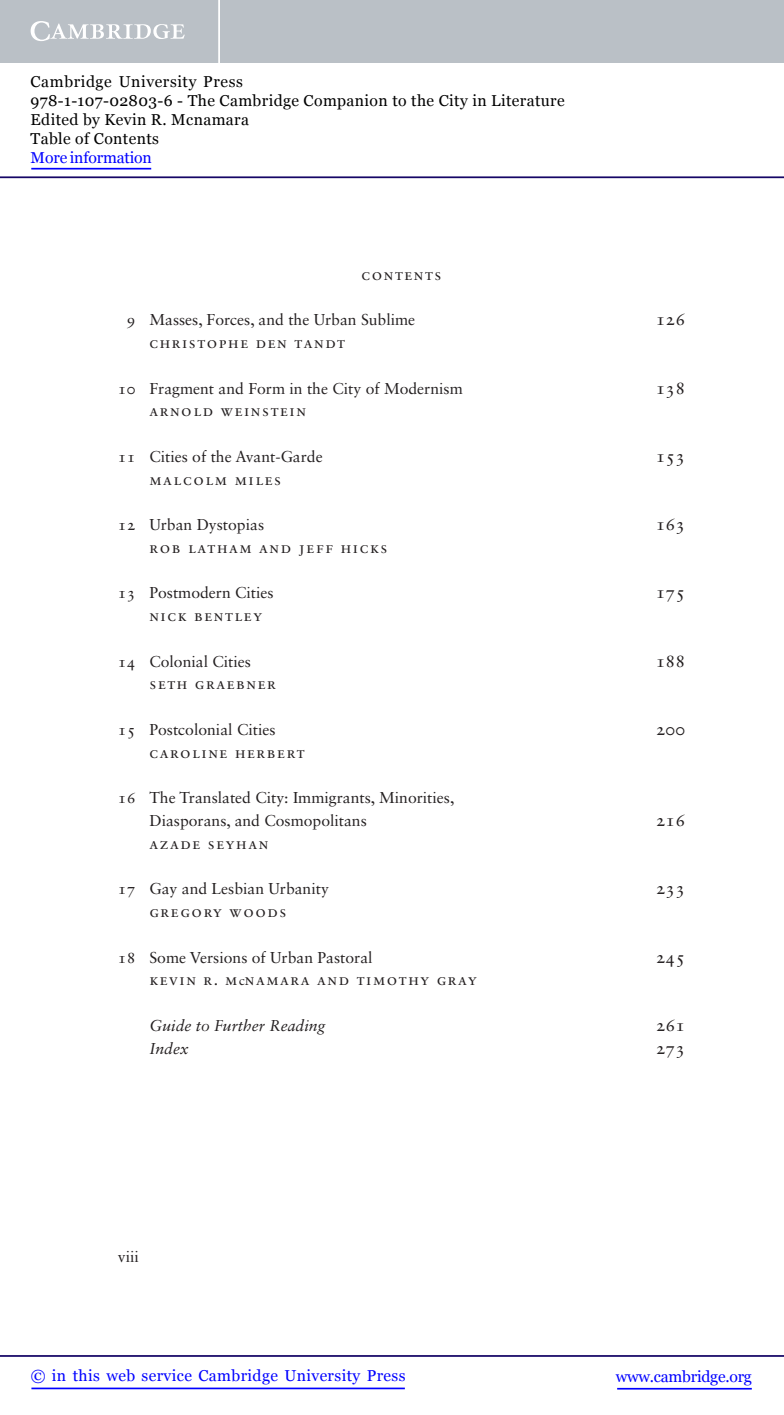
<style>
.page{position:relative;width:784px;height:1415px;background:#fff}
.page>*{position:absolute;margin:0;border:0;box-sizing:border-box;transform-origin:0 0}
.t1{font:17.5px "Sabon LT Std";color:#231f20}
.t2{font:15.75px/22.8px "Sabon LT Std";letter-spacing:.1em;color:#231f20}
.t3{font:15.75px/18.9px "Georgia";letter-spacing:.025em;color:#000}
.t4{font:15.75px "Georgia";letter-spacing:.025em;color:#00f}
.t5{font:italic 15.75px "Sabon LT Std";color:#231f20}
.t6{font:15.75px "Georgia";letter-spacing:-.015em;color:#00f}
.t7{font:15.75px "Georgia";letter-spacing:-.01em;color:#00f}
.s1{font-size:13.12px}
</style>
<div class="page">
<hr style="left:617px;top:1387px;width:135px;height:2px;background:#00f">
<hr style="left:0;top:1355px;width:784px;height:1px;background:#150666">
<hr style="left:31px;top:1387px;width:374px;height:2px;background:#00f">
<div style="left:0;top:0;width:784px;height:63px;background:#bac0c6"></div>
<svg style="left:31px;top:21px;width:154px;height:20px"></svg>
<hr style="left:218px;top:0;width:2px;height:63px;background:#fff">
<hr style="left:0;top:176px;width:784px;height:2px;background:#150666">
<hr style="left:31px;top:168px;width:120px;height:1px;background:#00f">
<p class="t3" style="left:31px;top:73px;width:536px">Cambridge University Press<br>978-1-107-02803-6 - The Cambridge Companion to the City in Literature Edited by Kevin R. Mcnamara<br>Table of Contents</p>
<p class="t7" style="left:31px;top:148px;width:123px">More information</p>
<p class="t2" style="left:361px;top:265px;width:82px">Contents</p>
<p class="t2" style="left:127px;top:310px;width:290px">9 Masses, Forces, and the Urban Sublime</p>
<p class="t1" style="left:656px;top:312px;width:31px">126</p>
<p class="t2" style="left:149px;top:333px;width:197px">Christophe Den Tandt</p>
<p class="t2" style="left:118px;top:378px;width:346px">10 Fragment and Form in the City of Modernism</p>
<p class="t1" style="left:656px;top:380px;width:31px">138</p>
<p class="t2" style="left:149px;top:401px;width:158px">Arnold Weinstein</p>
<p class="t2" style="left:118px;top:446px;width:206px">11 Cities of the Avant-Garde</p>
<p class="t1" style="left:656px;top:449px;width:31px">153</p>
<p class="t2" style="left:149px;top:469px;width:133px">Malcolm Miles</p>
<p class="t2" style="left:118px;top:515px;width:148px">12 Urban Dystopias</p>
<p class="t1" style="left:656px;top:517px;width:31px">163</p>
<p class="t2" style="left:149px;top:537px;width:239px">Rob Latham and Jeff Hicks</p>
<p class="t2" style="left:118px;top:583px;width:157px">13 Postmodern Cities</p>
<p class="t1" style="left:656px;top:585px;width:31px">175</p>
<p class="t2" style="left:149px;top:606px;width:114px">Nick Bentley</p>
<p class="t2" style="left:118px;top:651px;width:135px">14 Colonial Cities</p>
<p class="t1" style="left:656px;top:653px;width:31px">188</p>
<p class="t2" style="left:149px;top:674px;width:128px">Seth Graebner</p>
<p class="t2" style="left:118px;top:719px;width:159px">15 Postcolonial Cities</p>
<p class="t1" style="left:656px;top:722px;width:31px">200</p>
<p class="t2" style="left:149px;top:742px;width:157px">Caroline Herbert</p>
<p class="t2" style="left:149px;top:788px;width:306px;text-indent:-32px">16 The Translated City: Immigrants, Minorities,<br>Diasporans, and Cosmopolitans</p>
<p class="t1" style="left:656px;top:813px;width:31px">216</p>
<p class="t2" style="left:149px;top:833px;width:120px">Azade Seyhan</p>
<p class="t2" style="left:118px;top:879px;width:212px">17 Gay and Lesbian Urbanity</p>
<p class="t1" style="left:656px;top:881px;width:31px">233</p>
<p class="t2" style="left:149px;top:901px;width:139px">Gregory Woods</p>
<p class="t2" style="left:118px;top:947px;width:256px">18 Some Versions of Urban Pastoral</p>
<p class="t1" style="left:656px;top:949px;width:31px">245</p>
<p class="t2" style="left:149px;top:970px;width:329px">Kevin R. M<span class="s1">c</span>Namara and Timothy Gray</p>
<p class="t5" style="left:149px;top:1019px;width:177px">Guide to Further Reading</p>
<p class="t1" style="left:656px;top:1017px;width:31px">261</p>
<p class="t5" style="left:149px;top:1041px;width:41px">Index</p>
<p class="t1" style="left:656px;top:1040px;width:31px">273</p>
<p class="t2" style="left:118px;top:1246px;width:23px">viii</p>
<p class="t4" style="left:31px;top:1366px;width:376px">© in this web service Cambridge University Press</p>
<p class="t6" style="left:616px;top:1366px;width:137px">www.cambridge.org</p>
</div>
